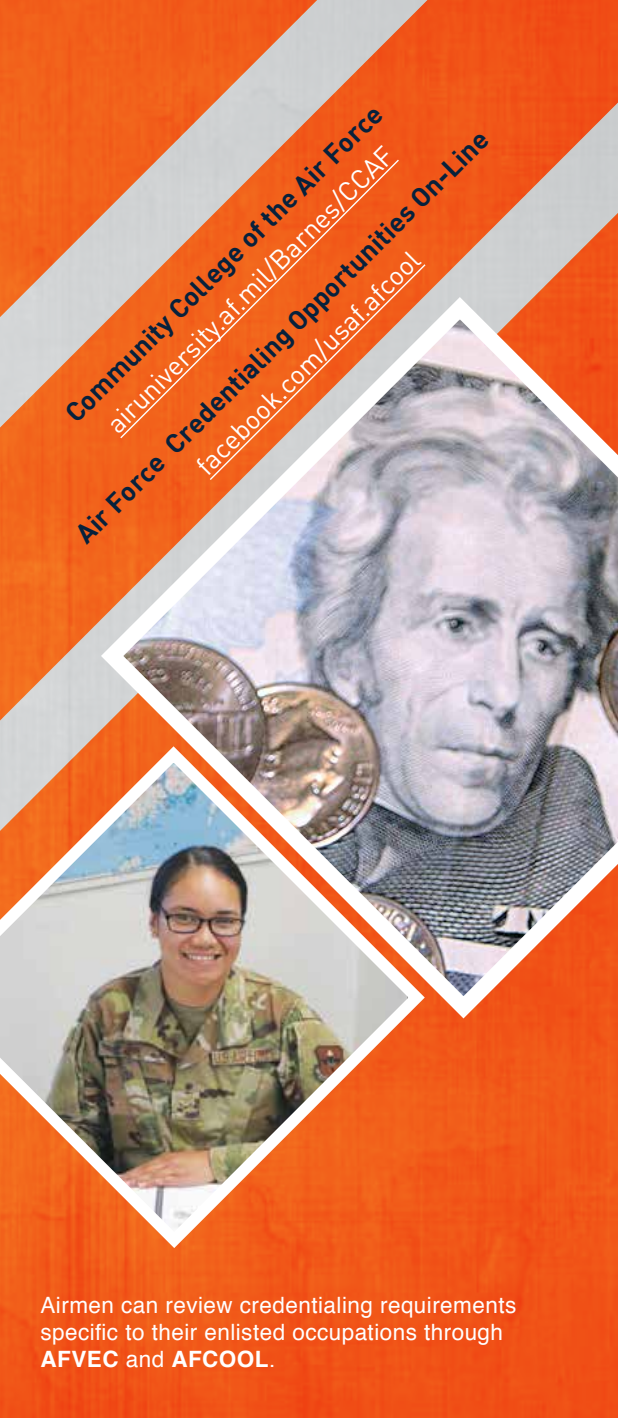
<style>
.page{position:relative;width:618px;height:1418px;background:#fff}
.page>*{position:absolute;margin:0;border:0;box-sizing:border-box;transform-origin:0 0}
.t1{font:700 27px "DIN";color:#07213c}
.t2{font:27px "DIN";color:#fff}
.t3{font:22.5px/27px "Helvetica";letter-spacing:.02em;color:#fff}
.s1{font-weight:700}
</style>
<div class="page">
<img style="left:0;top:0;width:618px;height:1418px">
<svg style="left:119px;top:158px;width:281px;height:128px;background:#e88254"></svg>
<img style="left:0;top:738px;width:433px;height:518px">
<img style="left:90px;top:286px;width:528px;height:743px">
<p class="t1" style="left:57px;top:405px;width:437px;rotate:-45deg">Community College of the Air Force</p>
<p class="t1" style="left:67px;top:526px;width:573px;rotate:-45deg">Air Force Credentialing Opportunities On-Line</p>
<p class="t2" style="left:99px;top:416px;width:394px;rotate:-45deg">airuniversity.af.mil/Barnes/CCAF</p>
<p class="t2" style="left:189px;top:458px;width:305px;rotate:-45deg">facebook.com/usaf.afcool</p>
<p class="t3" style="left:40px;top:1291px;width:477px">Airmen can review credentialing requirements specific to their enlisted occupations through<br><span class="s1">AFVEC</span> and <span class="s1">AFCOOL</span>.</p>
</div>
